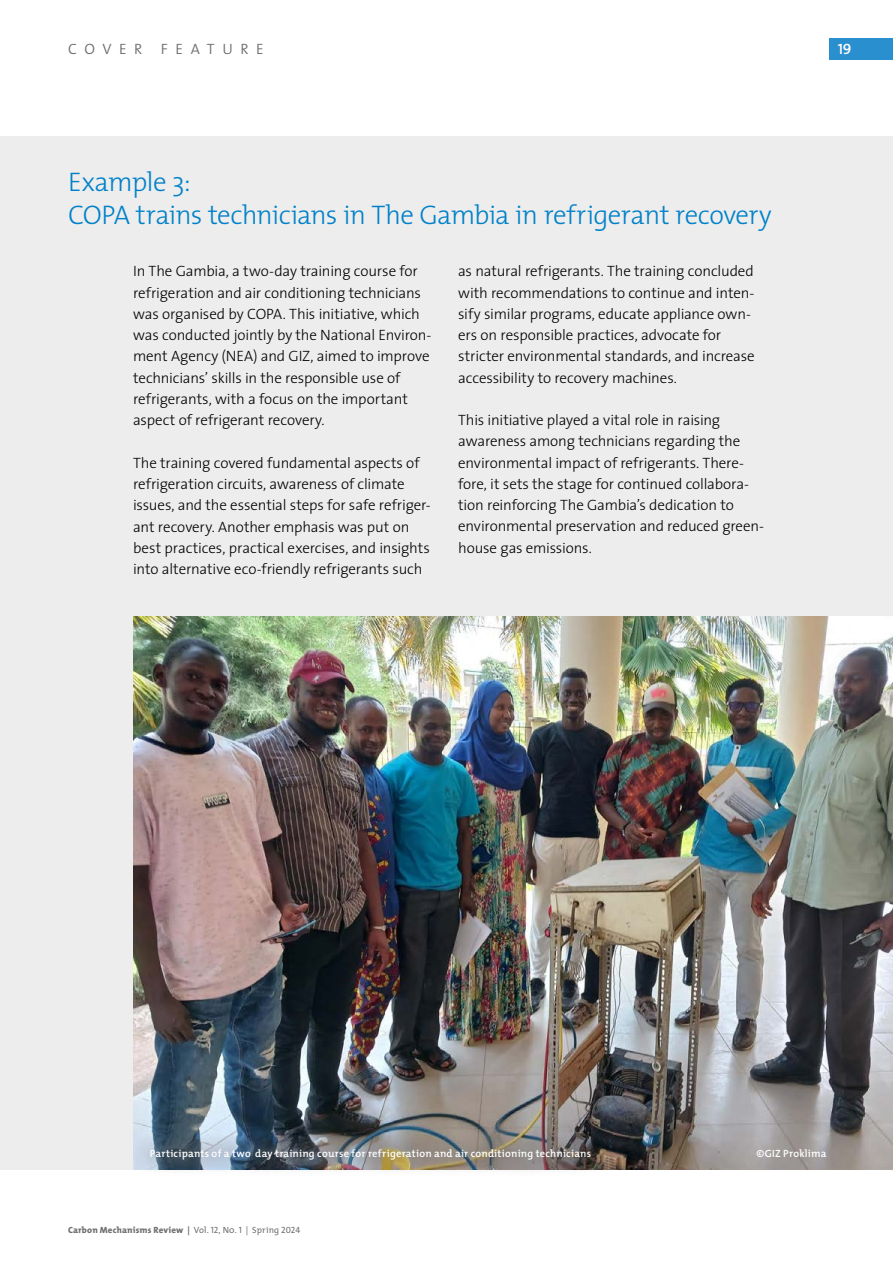
<style>
.page{position:relative;width:893px;height:1263px;background:#fff}
.page>*{position:absolute;margin:0;border:0;box-sizing:border-box;transform-origin:0 0}
.t1{font:300 27px/33px "The Mix";letter-spacing:-.025em;color:#0081c9}
.t2{font:300 15px/21.3px "The Sans";letter-spacing:-.01em;color:#000}
.t3{font:300 15px "The Mix";letter-spacing:.505em;color:#706f6f}
.t4{font:15px "The Mix Semi Bold Caps";color:#fff}
.t5{font:600 10.5px "The Mix";letter-spacing:.02em;color:#fff}
.t6{font:800 9px "The Mix";letter-spacing:.02em;color:#706f6f}
.s1{font-weight:700}
.s2{font-weight:400}
.s3{font-family:"The Mix Regular Caps";font-weight:400}
</style>
<div class="page">
<div style="left:0;top:136px;width:893px;height:1033px;background:#ededed"></div>
<div style="left:829px;top:38px;width:64px;height:22px;background:#2a8fcf"></div>
<img style="left:133px;top:617px;width:760px;height:552px">
<div style="left:132px;top:1131px;width:477px;height:47px;background:#706f6f;opacity:.7"></div>
<p class="t3" style="left:68px;top:36px;width:197px">COVER FEATURE</p>
<p class="t4" style="left:838px;top:36px;width:15px">19</p>
<h1 class="t1" style="left:68px;top:165px;width:705px">Example 3:<br>COPA trains technicians in The Gambia in refrigerant recovery</h1>
<p class="t2" style="left:133px;top:260px;width:300px">In The Gambia, a two-day training course for refrigeration and air conditioning technicians was organised by COPA. This initiative, which was conducted jointly by the National Environ&shy;ment Agency (NEA) and GIZ, aimed to improve technicians’ skills in the responsible use of refrigerants, with a focus on the important aspect of refrigerant recovery.</p>
<p class="t2" style="left:133px;top:451px;width:299px">The training covered fundamental aspects of refrigeration circuits, awareness of climate issues, and the essential steps for safe refriger&shy;ant recovery. Another emphasis was put on best practices, practical exercises, and insights into alternative eco-friendly refrigerants such</p>
<p class="t2" style="left:458px;top:260px;width:298px">as natural refrigerants. The training concluded with recommendations to continue and inten&shy;sify similar programs, educate appliance own&shy;ers on responsible practices, advocate for stricter environmental standards, and increase accessibility to recovery machines.</p>
<p class="t2" style="left:458px;top:409px;width:307px">This initiative played a vital role in raising awareness among technicians regarding the environmental impact of refrigerants. There&shy;fore, it sets the stage for continued collabora&shy;tion reinforcing The Gambia’s dedication to environmental preservation and reduced green&shy;house gas emissions.</p>
<p class="t5" style="left:150px;top:1145px;width:443px">Participants of a two day training course for refrigeration and air conditioning technicians</p>
<p class="t5" style="left:756px;top:1145px;width:72px">©GIZ Proklima</p>
<p class="t6" style="left:68px;top:1225px;width:234px">Carbon Mechanisms Review <span class="s1">|</span> <span class="s2">Vol.</span> <span class="s3">12, No. 1 |</span> <span class="s2">Spring</span> <span class="s3">2024</span></p>
</div>
